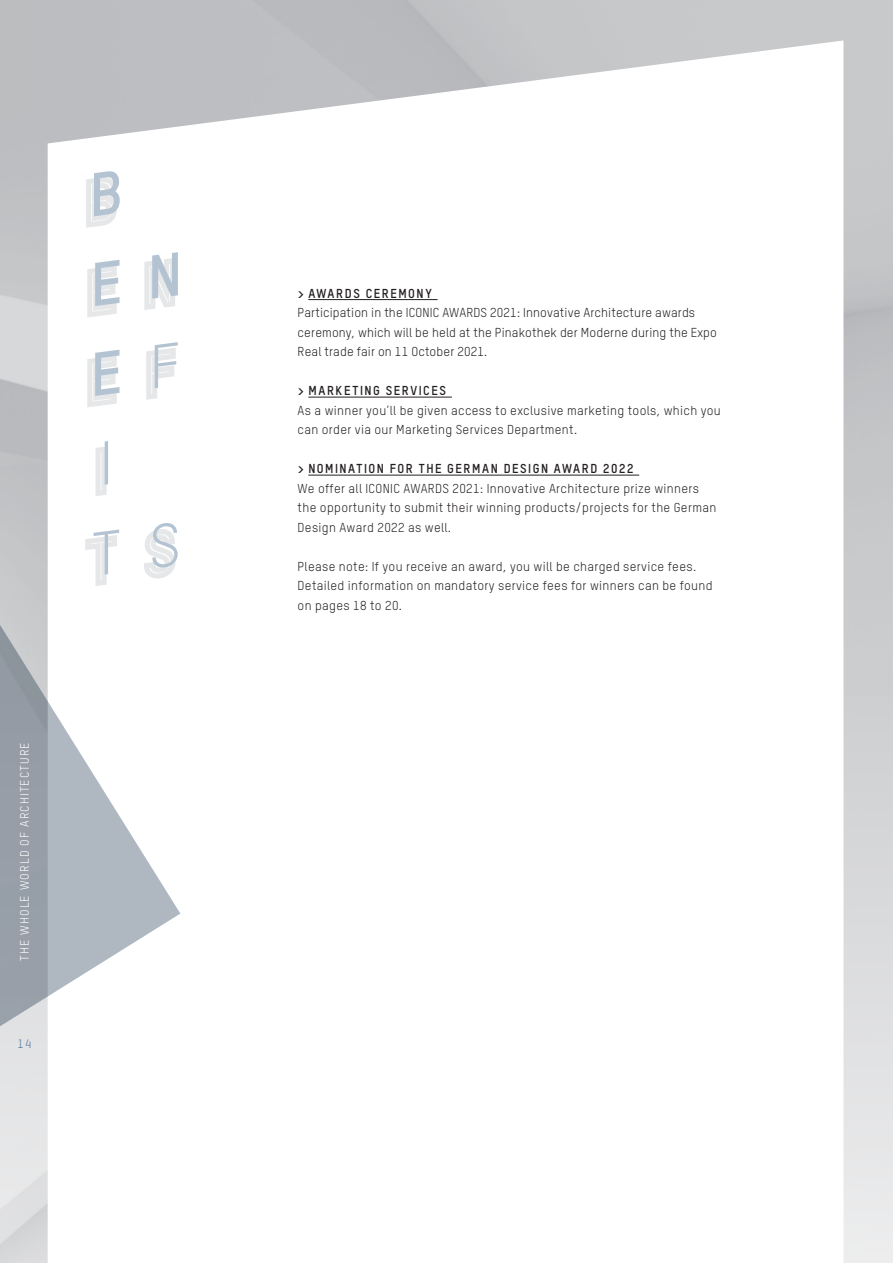
<style>
.page{position:relative;width:893px;height:1263px;background:#fff}
.page>*{position:absolute;margin:0;border:0;box-sizing:border-box;transform-origin:0 0}
.t1{font:700 60px/89.2px "TSTARPRO";color:#b4c3d2}
.Text_DE_Tstar_8_5_Pt{font:12.75px/19.5px "TSTARPRO";letter-spacing:.025em;color:#231f20}
.Text_DE_Tstar_8_5_Pt-2{font:700 12.75px "TSTARPRO";letter-spacing:.12em;color:#231f20}
.t2{font:12px "TSTARPRO";letter-spacing:.1em;color:#fff}
.t3{font:12px "TSTARPRO";color:#4f7396}
</style>
<div class="page">
<img style="left:0;top:0;width:893px;height:1263px">
<svg style="left:0;top:612px;width:180px;height:485px"></svg>
<hr style="left:308px;top:299px;width:130px;height:1px;background:#231f20">
<hr style="left:308px;top:397px;width:144px;height:1px;background:#231f20">
<hr style="left:308px;top:475px;width:331px;height:1px;background:#231f20">
<svg style="left:89px;top:178px;width:25px;height:47px"></svg>
<svg style="left:90px;top:261px;width:83px;height:54px"></svg>
<svg style="left:90px;top:358px;width:24px;height:46px"></svg>
<svg style="left:88px;top:441px;width:31px;height:143px"></svg>
<svg style="left:149px;top:342px;width:29px;height:55px"></svg>
<svg style="left:146px;top:521px;width:32px;height:56px"></svg>
<h1 class="t1" style="left:61px;top:151px;width:105px;text-indent:21px;rotate:-7deg">B<br>E N<br>E</h1>
<p class="t2" style="left:17px;top:961px;width:220px;rotate:-90deg">THE WHOLE WORLD OF ARCHITECTURE</p>
<p class="t3" style="left:18px;top:1036px;width:15px">14</p>
<p class="Text_DE_Tstar_8_5_Pt-2" style="left:298px;top:285px;width:136px">&gt; AWARDS CEREMONY</p>
<p class="Text_DE_Tstar_8_5_Pt" style="left:298px;top:302px;width:421px">Participation in the ICONIC AWARDS 2021: Innovative Architecture awards ceremony, which will be held at the Pinakothek der Moderne during the Expo<br>Real trade fair on 11 October 2021.</p>
<p class="Text_DE_Tstar_8_5_Pt-2" style="left:298px;top:382px;width:150px">&gt; MARKETING SERVICES</p>
<p class="Text_DE_Tstar_8_5_Pt" style="left:298px;top:400px;width:425px">As a winner you’ll be given access to exclusive marketing tools, which you can order via our Marketing Services Department.</p>
<p class="Text_DE_Tstar_8_5_Pt-2" style="left:298px;top:460px;width:337px">&gt; NOMINATION FOR THE GERMAN DESIGN AWARD 2022</p>
<p class="Text_DE_Tstar_8_5_Pt" style="left:298px;top:478px;width:420px">We offer all ICONIC AWARDS 2021: Innovative Architecture prize winners the opportunity to submit their winning products/projects for the German<br>Design Award 2022 as well.</p>
<p class="Text_DE_Tstar_8_5_Pt" style="left:298px;top:556px;width:416px">Please note: If you receive an award, you will be charged service fees.<br>Detailed information on mandatory service fees for winners can be found on pages 18 to 20.</p>
</div>
